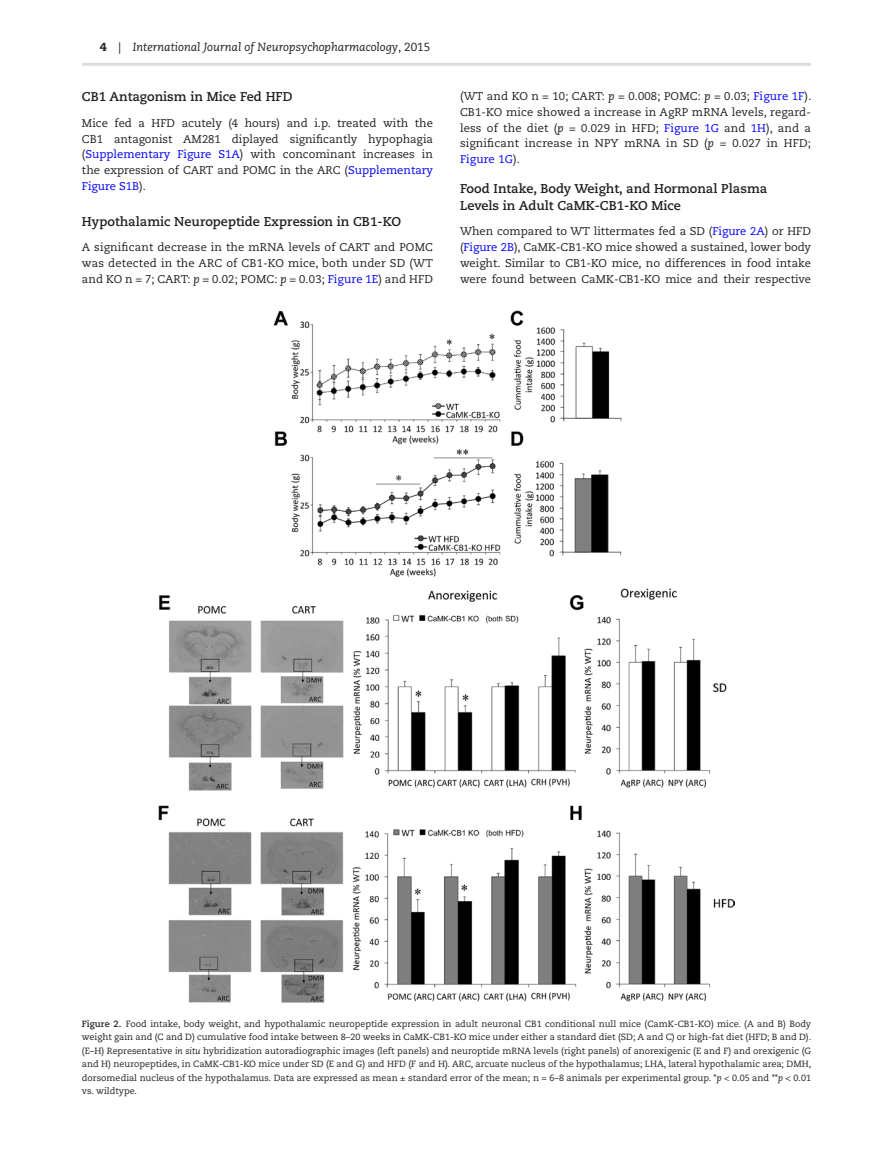
<style>
.page{position:relative;width:893px;height:1174px;background:#fff}
.page>*{position:absolute;margin:0;border:0;box-sizing:border-box;transform-origin:0 0}
.t1{font:700 12.75px/16.5px "Caecilia LT Std";color:#231f20}
.t2{font:italic 11.7px "Caecilia LT Std";color:#231f20}
.t3{font:11.25px/15.8px "Caecilia LT Std";color:#231f20;text-align:justify}
.t4{font:9px/13.5px "Caecilia LT Std";color:#231f20;text-align:justify}
.s1{font-weight:800;font-style:normal}
.s2{font-style:normal}
.s3{color:#00f}
.s4{font-style:italic}
.s5{font-weight:700}
</style>
<div class="page">
<hr style="left:82px;top:63px;width:729px;height:3px;background:#dcdddf">
<img style="left:158px;top:311px;width:576px;height:692px">
<p class="t2" style="left:100px;top:40px;width:332px"><span class="s1">4</span> <span class="s2">|</span> International Journal of Neuropsychopharmacology<span class="s2">, 2015</span></p>
<p class="t1" style="left:82px;top:89px;width:212px">CB1 Antagonism in Mice Fed HFD</p>
<p class="t3" style="left:82px;top:115px;width:353px">Mice fed a HFD acutely (4 hours) and i.p. treated with the CB1 antagonist AM281 diplayed significantly hypophagia (<span class="s3">Supplementary Figure S1A</span>) with concominant increases in the expression of CART and POMC in the ARC (<span class="s3">Supplementary Figure S1B</span>).</p>
<p class="t1" style="left:82px;top:213px;width:321px">Hypothalamic Neuropeptide Expression in CB1-KO</p>
<p class="t3" style="left:82px;top:240px;width:353px">A significant decrease in the mRNA levels of CART and POMC was detected in the ARC of CB1-KO mice, both under SD (WT and KO n = 7; CART: <span class="s4">p</span> = 0.02; POMC: <span class="s4">p</span> = 0.03; <span class="s3">Figure 1E</span>) and HFD</p>
<p class="t3" style="left:460px;top:89px;width:353px">(WT and KO n = 10; CART: <span class="s4">p</span> = 0.008; POMC: <span class="s4">p</span> = 0.03; <span class="s3">Figure 1F</span>).<br>CB1-KO mice showed a increase in AgRP mRNA levels, regard&shy;less of the diet (<span class="s4">p</span> = 0.029 in HFD; <span class="s3">Figure 1G</span> and <span class="s3">1H</span>), and a significant increase in NPY mRNA in SD (<span class="s4">p</span> = 0.027 in HFD; <span class="s3">Figure 1G</span>).</p>
<p class="t1" style="left:460px;top:181px;width:309px">Food Intake, Body Weight, and Hormonal Plasma<br>Levels in Adult CaMK-CB1-KO Mice</p>
<p class="t3" style="left:460px;top:224px;width:353px">When compared to WT littermates fed a SD (<span class="s3">Figure 2A</span>) or HFD (<span class="s3">Figure 2B</span>), CaMK-CB1-KO mice showed a sustained, lower body weight. Similar to CB1-KO mice, no differences in food intake were found between CaMK-CB1-KO mice and their respective</p>
<p class="t4" style="left:82px;top:1017px;width:731px"><span class="s5">Figure 2.</span> Food intake, body weight, and hypothalamic neuropeptide expression in adult neuronal CB1 conditional null mice (CamK-CB1-KO) mice. (A and B) Body weight gain and (C and D) cumulative food intake between 8–20 weeks in CaMK-CB1-KO mice under either a standard diet (SD; A and C) or high-fat diet (HFD; B and D). (E–H) Representative <span class="s4">in situ</span> hybridization autoradiographic images (left panels) and neuroptide mRNA levels (right panels) of anorexigenic (E and F) and orexigenic (G and H) neuropeptides, in CaMK-CB1-KO mice under SD (E and G) and HFD (F and H). ARC, arcuate nucleus of the hypothalamus; LHA, lateral hypothalamic area; DMH, dorsomedial nucleus of the hypothalamus. Data are expressed as mean ± standard error of the mean; n = 6–8 animals per experimental group. *<span class="s4">p</span> &lt; 0.05 and **<span class="s4">p</span> &lt; 0.01 vs. wildtype.</p>
</div>
